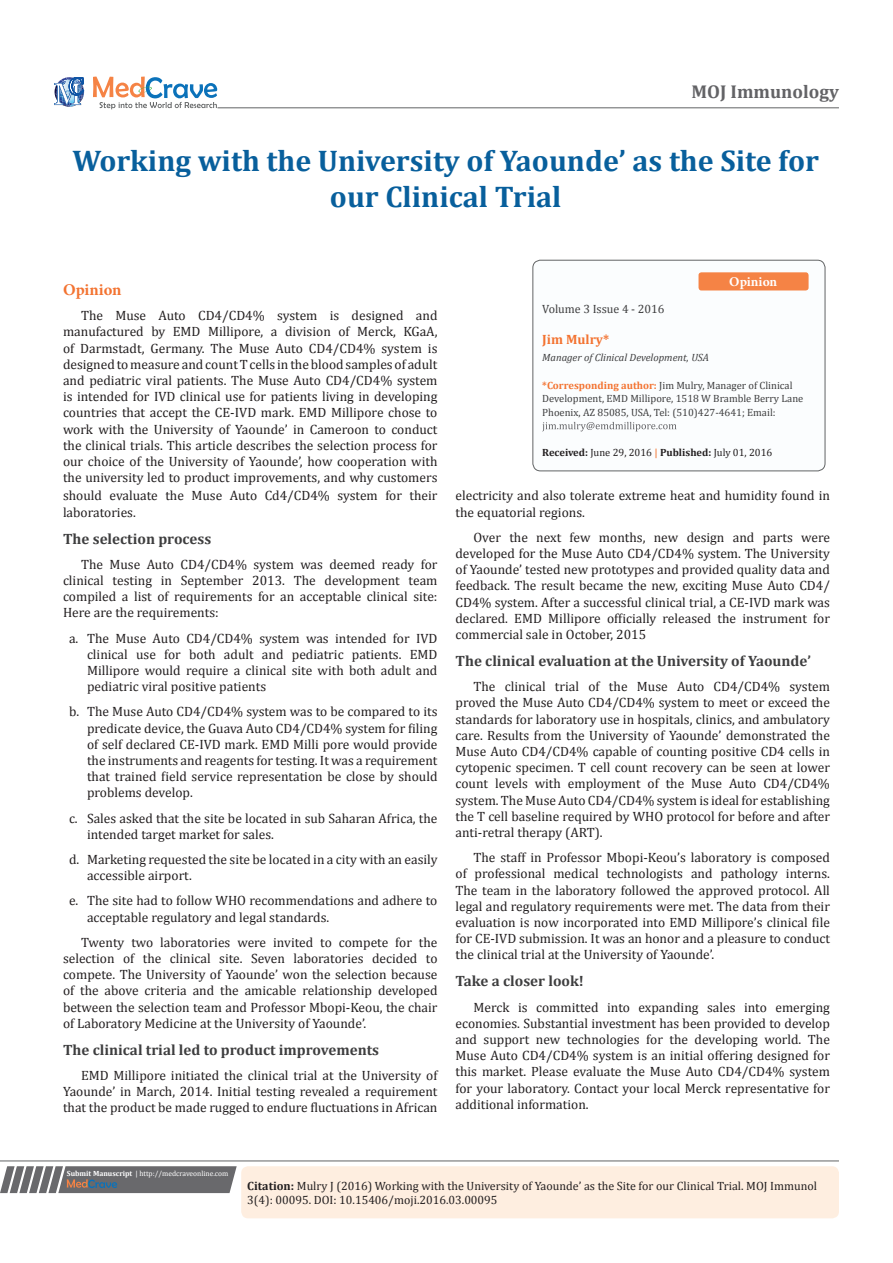
<style>
.page{position:relative;width:893px;height:1263px;background:#fff}
.page>*{position:absolute;margin:0;border:0;box-sizing:border-box;transform-origin:0 0}
.t1{font:700 30px/36px "Cambria";color:#085f9c;text-align:center}
.t2{font:700 18.6px "Cambria";color:#636366}
.t3{font:700 16.5px "Minion Pro";color:#f37331}
.t4{font:700 15px "Cambria";color:#3e3e3f}
.t5{font:13.5px/16.2px "Cambria";color:#231f20;text-align:justify}
.t6{font:700 13.5px "Cambria";color:#f37331}
.t7{font:700 13.5px "Minion Pro";color:#fff}
.Citation{font:12px/14.4px "Cambria";color:#231f20}
.t8{font:12px "Cambria";color:#3e3e3f}
.t9{font:10.5px/13.5px "Cambria";color:#3e3e3f}
.t10{font:10.5px "Cambria";color:#231f20}
.t11{font:italic 10.5px "Cambria";color:#3e3e3f}
.t12{font:7.5px "Cambria";color:#fff}
.s1{font-weight:700;color:#f37331}
.s2{font-weight:700}
.s3{font-weight:700;color:#f58345}
</style>
<div class="page">
<svg style="left:54px;top:77px;width:30px;height:30px"></svg>
<svg style="left:93px;top:77px;width:124px;height:32px"></svg>
<svg style="left:0;top:1166px;width:237px;height:27px;background:#78787a"></svg>
<hr style="left:0;top:1161px;width:839px;height:1px;background:#626465">
<hr style="left:218px;top:108px;width:621px;height:1px;background:#626465">
<div style="left:533px;top:260px;width:292px;height:211px;background:#fbfdfe;border-radius:8px"></div>
<svg style="left:542px;top:422px;width:134px;height:9px"></svg>
<div style="left:532px;top:260px;width:293px;height:211px;border:1px solid #626465;border-radius:8px"></div>
<div style="left:698px;top:272px;width:111px;height:18px;background:#f58345;border-radius:3px"></div>
<div style="left:241px;top:1166px;width:598px;height:52px;background:#feeee0;border-radius:7px"></div>
<p class="t2" style="left:691px;top:79px;width:149px">MOJ Immunology</p>
<p class="t1" style="left:72px;top:142px;width:748px">Working with the University of Yaounde’ as the Site for our Clinical Trial</p>
<p class="t3" style="left:63px;top:278px;width:60px">Opinion</p>
<p class="t5" style="left:63px;top:307px;width:376px;text-indent:18px">The Muse Auto CD4/CD4% system is designed and manufactured by EMD Millipore, a division of Merck, KGaA, of Darmstadt, Germany. The Muse Auto CD4/CD4% system is designed to measure and count T cells in the blood samples of adult and pediatric viral patients. The Muse Auto CD4/CD4% system is intended for IVD clinical use for patients living in developing countries that accept the CE-IVD mark. EMD Millipore chose to work with the University of Yaounde’ in Cameroon to conduct the clinical trials. This article describes the selection process for our choice of the University of Yaounde’, how cooperation with the university led to product improvements, and why customers</p>
<p class="t5" style="left:63px;top:488px;width:376px">should evaluate the Muse Auto Cd4/CD4% system for their laboratories.</p>
<p class="t4" style="left:63px;top:528px;width:150px">The selection process</p>
<p class="t5" style="left:63px;top:556px;width:376px;text-indent:18px">The Muse Auto CD4/CD4% system was deemed ready for clinical testing in September 2013. The development team compiled a list of requirements for an acceptable clinical site:<br>Here are the requirements:</p>
<p class="t5" style="left:87px;top:630px;width:352px;text-indent:-18px">a. The Muse Auto CD4/CD4% system was intended for IVD clinical use for both adult and pediatric patients. EMD Millipore would require a clinical site with both adult and pediatric viral positive patients</p>
<p class="t5" style="left:87px;top:704px;width:352px;text-indent:-18px">b. The Muse Auto CD4/CD4% system was to be compared to its predicate device, the Guava Auto CD4/CD4% system for filing of self declared CE-IVD mark. EMD Milli pore would provide the instruments and reagents for testing. It was a requirement that trained field service representation be close by should problems develop.</p>
<p class="t5" style="left:87px;top:810px;width:352px;text-indent:-18px">c. Sales asked that the site be located in sub Saharan Africa, the intended target market for sales.</p>
<p class="t5" style="left:87px;top:851px;width:352px;text-indent:-18px">d. Marketing requested the site be located in a city with an easily accessible airport.</p>
<p class="t5" style="left:87px;top:893px;width:352px;text-indent:-18px">e. The site had to follow WHO recommendations and adhere to acceptable regulatory and legal standards.</p>
<p class="t5" style="left:63px;top:934px;width:376px;text-indent:18px">Twenty two laboratories were invited to compete for the selection of the clinical site. Seven laboratories decided to compete. The University of Yaounde’ won the selection because of the above criteria and the amicable relationship developed between the selection team and Professor Mbopi-Keou, the chair of Laboratory Medicine at the University of Yaounde’.</p>
<p class="t4" style="left:63px;top:1039px;width:318px">The clinical trial led to product improvements</p>
<p class="t5" style="left:63px;top:1067px;width:376px;text-indent:18px">EMD Millipore initiated the clinical trial at the University of Yaounde’ in March, 2014. Initial testing revealed a requirement that the product be made rugged to endure fluctuations in African</p>
<p class="t7" style="left:729px;top:272px;width:49px">Opinion</p>
<p class="t8" style="left:542px;top:302px;width:124px">Volume 3 Issue 4 - 2016</p>
<p class="t6" style="left:542px;top:330px;width:68px">Jim Mulry*</p>
<p class="t11" style="left:542px;top:350px;width:168px">Manager of Clinical Development, USA</p>
<p class="t9" style="left:542px;top:378px;width:263px"><span class="s1">*Corresponding author:</span> Jim Mulry, Manager of Clinical<br>Development, EMD Millipore, 1518 W Bramble Berry Lane<br>Phoenix, AZ 85085, USA, Tel: (510)427-4641; Email:</p>
<p class="t10" style="left:542px;top:446px;width:232px"><span class="s2">Received:</span> June 29, 2016 <span class="s3">|</span> <span class="s2">Published:</span> July 01, 2016</p>
<p class="t5" style="left:455px;top:488px;width:376px">electricity and also tolerate extreme heat and humidity found in the equatorial regions.</p>
<p class="t5" style="left:455px;top:529px;width:376px;text-indent:18px">Over the next few months, new design and parts were developed for the Muse Auto CD4/CD4% system. The University of Yaounde’ tested new prototypes and provided quality data and feedback. The result became the new, exciting Muse Auto CD4/ CD4% system. After a successful clinical trial, a CE-IVD mark was declared. EMD Millipore officially released the instrument for commercial sale in October, 2015</p>
<p class="t4" style="left:455px;top:650px;width:357px">The clinical evaluation at the University of Yaounde’</p>
<p class="t5" style="left:455px;top:678px;width:376px;text-indent:18px">The clinical trial of the Muse Auto CD4/CD4% system proved the Muse Auto CD4/CD4% system to meet or exceed the standards for laboratory use in hospitals, clinics, and ambulatory care. Results from the University of Yaounde’ demonstrated the Muse Auto CD4/CD4% capable of counting positive CD4 cells in cytopenic specimen. T cell count recovery can be seen at lower count levels with employment of the Muse Auto CD4/CD4% system. The Muse Auto CD4/CD4% system is ideal for establishing the T cell baseline required by WHO protocol for before and after anti-retral therapy (ART).</p>
<p class="t5" style="left:455px;top:849px;width:376px;text-indent:18px">The staff in Professor Mbopi-Keou’s laboratory is composed of professional medical technologists and pathology interns.<br>The team in the laboratory followed the approved protocol. All legal and regulatory requirements were met. The data from their evaluation is now incorporated into EMD Millipore’s clinical file for CE-IVD submission. It was an honor and a pleasure to conduct the clinical trial at the University of Yaounde’.</p>
<p class="t4" style="left:455px;top:971px;width:130px">Take a closer look!</p>
<p class="t5" style="left:455px;top:999px;width:376px;text-indent:18px">Merck is committed into expanding sales into emerging economies. Substantial investment has been provided to develop and support new technologies for the developing world. The Muse Auto CD4/CD4% system is an initial offering designed for this market. Please evaluate the Muse Auto CD4/CD4% system for your laboratory. Contact your local Merck representative for additional information.</p>
<p class="t12" style="left:67px;top:1169px;width:163px"><span class="s2">Submit Manuscript</span> | http://medcraveonline.com</p>
<p class="Citation" style="left:247px;top:1178px;width:571px"><span class="s2">Citation:</span> Mulry J (2016) Working with the University of Yaounde’ as the Site for our Clinical Trial. MOJ Immunol<br>3(4): 00095. DOI: 10.15406/moji.2016.03.00095</p>
</div>
